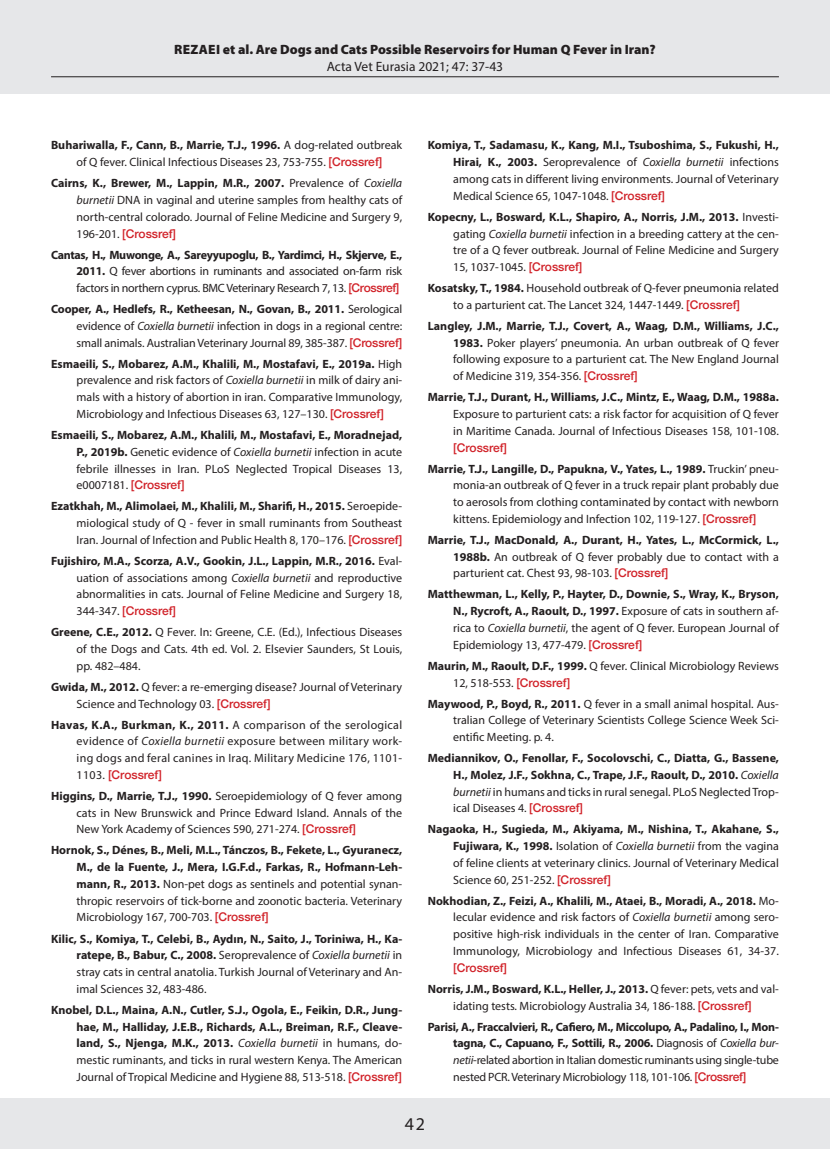
<style>
.page{position:relative;width:830px;height:1149px;background:#fff}
.page>*{position:absolute;margin:0;border:0;box-sizing:border-box;transform-origin:0 0}
.t1{font:18px "Myriad Pro";color:#231f20}
.t2{font:900 13.5px "Myriad Pro";color:#231f20}
.t3{font:13.5px "Myriad Pro";color:#231f20}
.t4{font:12px/16.8px "Myriad Pro";color:#231f20;text-align:justify}
.t5{font:700 12px/16.8px "Myriad Pro";color:#231f20;text-align:justify}
.s1{font-weight:700}
.s2{font-family:"Helvetica Neue";font-weight:500;color:#d1232a}
.s3{font-style:italic}
.s4{font-weight:400}
.s5{font-weight:400;font-style:italic}
</style>
<div class="page">
<div style="left:0;top:1097px;width:829px;height:51px;background:#e6e7e9"></div>
<div style="left:0;top:0;width:829px;height:94px;background:#e6e7e9"></div>
<hr style="left:51px;top:76px;width:727px;height:1px;background:#231f20">
<p class="t2" style="left:174px;top:41px;width:483px">REZAEI et al. Are Dogs and Cats Possible Reservoirs for Human Q Fever in Iran?</p>
<p class="t3" style="left:326px;top:58px;width:178px">Acta Vet Eurasia 2021; 47: 37-43</p>
<p class="t4" style="left:51px;top:137px;width:352px;text-align:center"><span class="s1">Buhariwalla, F., Cann, B., Marrie, T.J., 1996.</span> A dog-related outbreak of Q fever. Clinical Infectious Diseases 23, 753-755. <span class="s2">[Crossref]</span></p>
<p class="t4" style="left:77px;top:174px;width:327px;text-indent:-26px"><span class="s1">Cairns, K., Brewer, M., Lappin, M.R., 2007.</span> Prevalence of <span class="s3">Coxiella burnetii</span> DNA in vaginal and uterine samples from healthy cats of north-central colorado. Journal of Feline Medicine and Surgery 9, 196-201. <span class="s2">[Crossref]</span></p>
<p class="t4" style="left:77px;top:246px;width:327px;text-indent:-26px"><span class="s1">Cantas, H., Muwonge, A., Sareyyupoglu, B., Yardimci, H., Skjerve, E., 2011.</span> Q fever abortions in ruminants and associated on-farm risk factors in northern cyprus. BMC Veterinary Research 7, 13. <span class="s2">[Crossref]</span></p>
<p class="t4" style="left:77px;top:300px;width:327px;text-indent:-26px"><span class="s1">Cooper, A., Hedlefs, R., Ketheesan, N., Govan, B., 2011.</span> Serological evidence of <span class="s3">Coxiella burnetii</span> infection in dogs in a regional centre: small animals. Australian Veterinary Journal 89, 385-387. <span class="s2">[Crossref]</span></p>
<p class="t4" style="left:77px;top:355px;width:327px;text-indent:-26px"><span class="s1">Esmaeili, S., Mobarez, A.M., Khalili, M., Mostafavi, E., 2019a.</span> High prevalence and risk factors of <span class="s3">Coxiella burnetii</span> in milk of dairy ani&shy;mals with a history of abortion in iran. Comparative Immunology, Microbiology and Infectious Diseases 63, 127–130. <span class="s2">[Crossref]</span></p>
<p class="t4" style="left:77px;top:426px;width:327px;text-indent:-26px"><span class="s1">Esmaeili, S., Mobarez, A.M., Khalili, M., Mostafavi, E., Moradnejad, P., 2019b.</span> Genetic evidence of <span class="s3">Coxiella burnetii</span> infection in acute febrile illnesses in Iran. PLoS Neglected Tropical Diseases 13, e0007181. <span class="s2">[Crossref]</span></p>
<p class="t4" style="left:77px;top:497px;width:327px;text-indent:-26px"><span class="s1">Ezatkhah, M., Alimolaei, M., Khalili, M., Sharifi, H., 2015.</span> Seroepide&shy;miological study of Q - fever in small ruminants from Southeast Iran. Journal of Infection and Public Health 8, 170–176. <span class="s2">[Crossref]</span></p>
<p class="t4" style="left:77px;top:552px;width:327px;text-indent:-26px"><span class="s1">Fujishiro, M.A., Scorza, A.V., Gookin, J.L., Lappin, M.R., 2016.</span> Eval&shy;uation of associations among <span class="s3">Coxiella burnetii</span> and reproductive abnormalities in cats. Journal of Feline Medicine and Surgery 18, 344-347. <span class="s2">[Crossref]</span></p>
<p class="t4" style="left:77px;top:623px;width:327px;text-indent:-26px"><span class="s1">Greene, C.E., 2012.</span> Q Fever. In: Greene, C.E. (Ed.), Infectious Diseases of the Dogs and Cats. 4th ed. Vol. 2. Elsevier Saunders, St Louis, pp. 482–484.</p>
<p class="t4" style="left:77px;top:678px;width:327px;text-indent:-26px"><span class="s1">Gwida, M., 2012.</span> Q fever: a re-emerging disease? Journal of Veterinary<br>Science and Technology 03. <span class="s2">[Crossref]</span></p>
<p class="t4" style="left:77px;top:715px;width:327px;text-indent:-26px"><span class="s1">Havas, K.A., Burkman, K., 2011.</span> A comparison of the serological evidence of <span class="s3">Coxiella burnetii</span> exposure between military work&shy;ing dogs and feral canines in Iraq. Military Medicine 176, 1101- 1103. <span class="s2">[Crossref]</span></p>
<p class="t4" style="left:77px;top:787px;width:327px;text-indent:-26px"><span class="s1">Higgins, D., Marrie, T.J., 1990.</span> Seroepidemiology of Q fever among cats in New Brunswick and Prince Edward Island. Annals of the New York Academy of Sciences 590, 271-274. <span class="s2">[Crossref]</span></p>
<p class="t5" style="left:77px;top:841px;width:327px;text-indent:-26px">Hornok, S., Dénes, B., Meli, M.L., Tánczos, B., Fekete, L., Gyuranecz, M., de la Fuente, J., Mera, I.G.F.d., Farkas, R., Hofmann-Leh&shy;mann, R., 2013. <span class="s4">Non-pet dogs as sentinels and potential synan&shy;thropic reservoirs of tick-borne and zoonotic bacteria. Veterinary Microbiology 167, 700-703.</span> <span class="s2">[Crossref]</span></p>
<p class="t4" style="left:77px;top:929px;width:327px;text-indent:-26px"><span class="s1">Kilic, S., Komiya, T., Celebi, B., Aydın, N., Saito, J., Toriniwa, H., Ka&shy;ratepe, B., Babur, C., 2008.</span> Seroprevalence of <span class="s3">Coxiella burnetii</span> in stray cats in central anatolia. Turkish Journal of Veterinary and An&shy;imal Sciences 32, 483-486.</p>
<p class="t5" style="left:77px;top:1000px;width:327px;text-indent:-26px">Knobel, D.L., Maina, A.N., Cutler, S.J., Ogola, E., Feikin, D.R., Jung&shy;hae, M., Halliday, J.E.B., Richards, A.L., Breiman, R.F., Cleave&shy;land, S., Njenga, M.K., 2013. <span class="s5">Coxiella burnetii</span> <span class="s4">in humans, do&shy;mestic ruminants, and ticks in rural western Kenya. The American Journal of Tropical Medicine and Hygiene 88, 513-518.</span> <span class="s2">[Crossref]</span></p>
<p class="t4" style="left:453px;top:137px;width:327px;text-indent:-26px"><span class="s1">Komiya, T., Sadamasu, K., Kang, M.I., Tsuboshima, S., Fukushi, H., Hirai, K., 2003.</span> Seroprevalence of <span class="s3">Coxiella burnetii</span> infections among cats in different living environments. Journal of Veterinary Medical Science 65, 1047-1048. <span class="s2">[Crossref]</span></p>
<p class="t4" style="left:453px;top:208px;width:327px;text-indent:-26px"><span class="s1">Kopecny, L., Bosward, K.L., Shapiro, A., Norris, J.M., 2013.</span> Investi&shy;gating <span class="s3">Coxiella burnetii</span> infection in a breeding cattery at the cen&shy;tre of a Q fever outbreak. Journal of Feline Medicine and Surgery 15, 1037-1045. <span class="s2">[Crossref]</span></p>
<p class="t4" style="left:453px;top:279px;width:327px;text-indent:-26px"><span class="s1">Kosatsky, T., 1984.</span> Household outbreak of Q-fever pneumonia related to a parturient cat. The Lancet 324, 1447-1449. <span class="s2">[Crossref]</span></p>
<p class="t4" style="left:453px;top:317px;width:327px;text-indent:-26px"><span class="s1">Langley, J.M., Marrie, T.J., Covert, A., Waag, D.M., Williams, J.C., 1983.</span> Poker players’ pneumonia. An urban outbreak of Q fever following exposure to a parturient cat. The New England Journal of Medicine 319, 354-356. <span class="s2">[Crossref]</span></p>
<p class="t4" style="left:453px;top:388px;width:327px;text-indent:-26px"><span class="s1">Marrie, T.J., Durant, H., Williams, J.C., Mintz, E., Waag, D.M., 1988a.<br></span>Exposure to parturient cats: a risk factor for acquisition of Q fever in Maritime Canada. Journal of Infectious Diseases 158, 101-108. <span class="s2">[Crossref]</span></p>
<p class="t4" style="left:453px;top:460px;width:327px;text-indent:-26px"><span class="s1">Marrie, T.J., Langille, D., Papukna, V., Yates, L., 1989.</span> Truckin’ pneu&shy;monia-an outbreak of Q fever in a truck repair plant probably due to aerosols from clothing contaminated by contact with newborn kittens. Epidemiology and Infection 102, 119-127. <span class="s2">[Crossref]</span></p>
<p class="t4" style="left:453px;top:531px;width:327px;text-indent:-26px"><span class="s1">Marrie, T.J., MacDonald, A., Durant, H., Yates, L., McCormick, L., 1988b.</span> An outbreak of Q fever probably due to contact with a parturient cat. Chest 93, 98-103. <span class="s2">[Crossref]</span></p>
<p class="t4" style="left:453px;top:585px;width:327px;text-indent:-26px"><span class="s1">Matthewman, L., Kelly, P., Hayter, D., Downie, S., Wray, K., Bryson, N., Rycroft, A., Raoult, D., 1997.</span> Exposure of cats in southern af&shy;rica to <span class="s3">Coxiella burnetii</span>, the agent of Q fever. European Journal of Epidemiology 13, 477-479. <span class="s2">[Crossref]</span></p>
<p class="t4" style="left:453px;top:657px;width:327px;text-indent:-26px"><span class="s1">Maurin, M., Raoult, D.F., 1999.</span> Q fever. Clinical Microbiology Reviews<br>12, 518-553. <span class="s2">[Crossref]</span></p>
<p class="t4" style="left:453px;top:694px;width:327px;text-indent:-26px"><span class="s1">Maywood, P., Boyd, R., 2011.</span> Q fever in a small animal hospital. Aus&shy;tralian College of Veterinary Scientists College Science Week Sci&shy;entific Meeting. p. 4.</p>
<p class="t5" style="left:453px;top:749px;width:327px;text-indent:-26px">Mediannikov, O., Fenollar, F., Socolovschi, C., Diatta, G., Bassene, H., Molez, J.F., Sokhna, C., Trape, J.F., Raoult, D., 2010. <span class="s5">Coxiella burnetii</span> <span class="s4">in humans and ticks in rural senegal. PLoS Neglected Trop&shy;ical Diseases 4.</span> <span class="s2">[Crossref]</span></p>
<p class="t4" style="left:453px;top:820px;width:327px;text-indent:-26px"><span class="s1">Nagaoka, H., Sugieda, M., Akiyama, M., Nishina, T., Akahane, S., Fujiwara, K., 1998.</span> Isolation of <span class="s3">Coxiella burnetii</span> from the vagina of feline clients at veterinary clinics. Journal of Veterinary Medical Science 60, 251-252. <span class="s2">[Crossref]</span></p>
<p class="t4" style="left:453px;top:891px;width:327px;text-indent:-26px"><span class="s1">Nokhodian, Z., Feizi, A., Khalili, M., Ataei, B., Moradi, A., 2018.</span> Mo&shy;lecular evidence and risk factors of <span class="s3">Coxiella burnetii</span> among sero&shy;positive high-risk individuals in the center of Iran. Comparative Immunology, Microbiology and Infectious Diseases 61, 34-37. <span class="s2">[Crossref]</span></p>
<p class="t4" style="left:427px;top:979px;width:352px;text-align:center"><span class="s1">Norris, J.M., Bosward, K.L., Heller, J., 2013.</span> Q fever: pets, vets and val&shy;idating tests. Microbiology Australia 34, 186-188. <span class="s2">[Crossref]</span></p>
<p class="t4" style="left:453px;top:1017px;width:327px;text-indent:-26px"><span class="s1">Parisi, A., Fraccalvieri, R., Cafiero, M., Miccolupo, A., Padalino, I., Mon&shy;tagna, C., Capuano, F., Sottili, R., 2006.</span> Diagnosis of <span class="s3">Coxiella bur&shy;netii</span>-related abortion in Italian domestic ruminants using single-tube nested PCR. Veterinary Microbiology 118, 101-106. <span class="s2">[Crossref]</span></p>
<h1 class="t1" style="left:404px;top:1112px;width:22px">42</h1>
</div>
